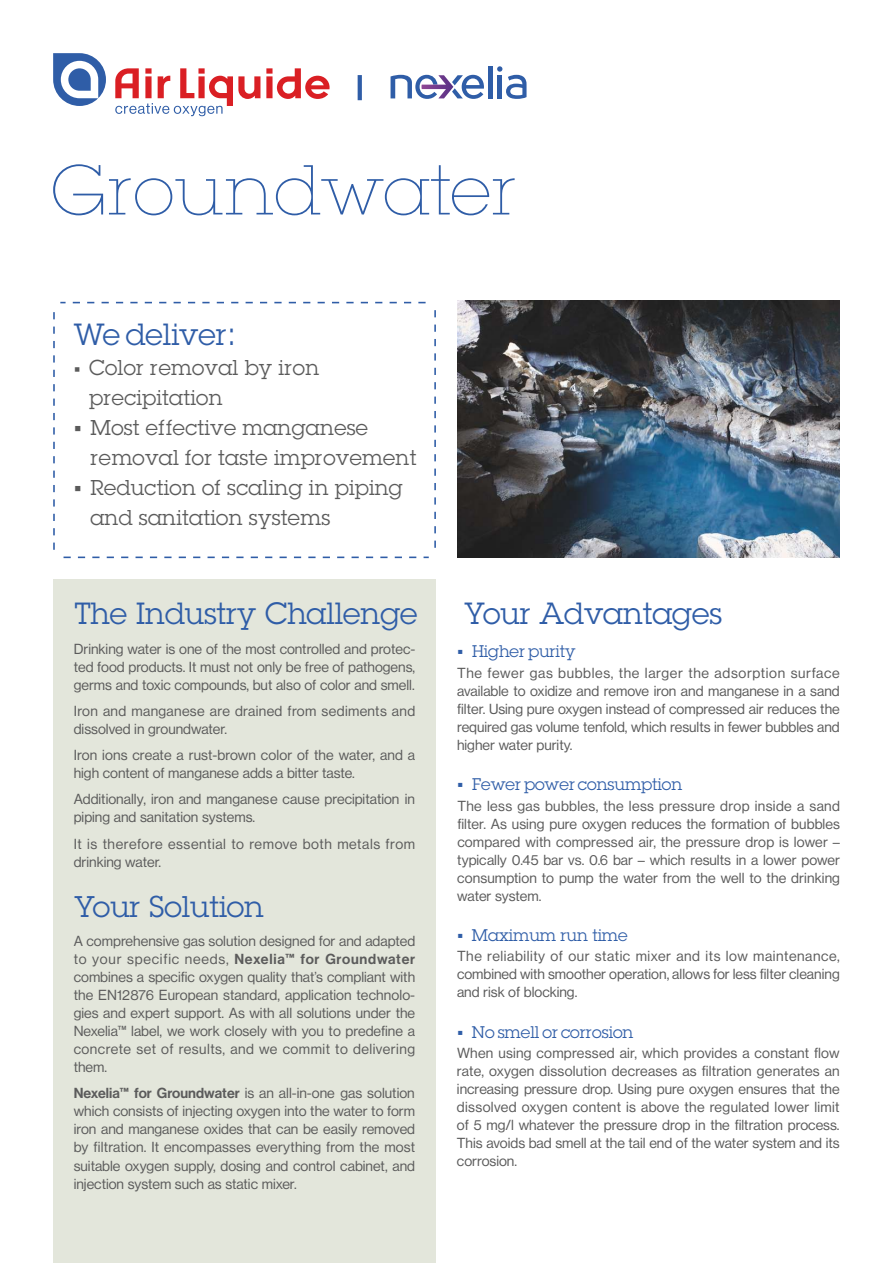
<style>
.page{position:relative;width:893px;height:1263px;background:#fff}
.page>*{position:absolute;margin:0;border:0;box-sizing:border-box;transform-origin:0 0}
.t1{font:200 69px "Lubalin Graph PCS";color:#2f5da7}
.t2{font:30px "Lubalin Graph PCS";color:#2f5da7}
.t3{font:29.25px "Lubalin Graph PCS";color:#2f5da7}
.t4{font:21px/30px "Lubalin Graph PCS";letter-spacing:.015em;color:#5b5b5b}
.t5{font:16.5px "Lubalin Graph PCS";color:#2f5da7}
.t6{font:14.25px/18px "N Haas Grotesk DS Pro 55 Rg";color:#5b5b5b;text-align:justify}
.t7{font:14.25px/18px "N Haas Grotesk DS Pro 55 Rg";letter-spacing:.025em;color:#5b5b5b}
.t8{font:14.25px/18px "N Haas Grotesk DS Pro 55 Rg";letter-spacing:.035em;color:#5b5b5b}
.t9{font:14.25px "N Haas Grotesk DS Pro 65 Md";letter-spacing:.055em;color:#5b5b5b}
.s1{font-size:34.5px}
.s2{font-family:"N Haas Grotesk DS Pro 55 Rg"}
.s3{font-family:"N Haas Grotesk DS Pro 65 Md"}
</style>
<div class="page">
<svg style="left:53px;top:53px;width:53px;height:53px"></svg>
<svg style="left:266px;top:68px;width:64px;height:31px"></svg>
<svg style="left:115px;top:68px;width:145px;height:48px"></svg>
<div style="left:53px;top:579px;width:383px;height:684px;background:#e3e6db"></div>
<svg style="left:53px;top:312px;width:2px;height:238px"></svg>
<svg style="left:64px;top:556px;width:365px;height:2px"></svg>
<svg style="left:434px;top:310px;width:2px;height:238px"></svg>
<svg style="left:60px;top:302px;width:366px;height:1px"></svg>
<div style="left:488px;top:66px;width:5px;height:32px;background:#2f5da7"></div>
<svg style="left:497px;top:66px;width:30px;height:33px"></svg>
<svg style="left:391px;top:75px;width:93px;height:24px"></svg>
<svg style="left:358px;top:75px;width:4px;height:25px"></svg>
<img style="left:457px;top:301px;width:383px;height:256px">
<h1 class="t1" style="left:51px;top:165px;width:466px">Groundwater</h1>
<h2 class="t2" style="left:74px;top:324px;width:165px">We deliver<span class="s1">:</span></h2>
<h3 class="t4" style="left:89px;top:355px;width:231px;text-indent:-16px">▪ Color removal by iron precipitation</h3>
<h3 class="t4" style="left:90px;top:415px;width:328px;text-indent:-17px">▪ Most effective manganese removal for taste improvement</h3>
<h3 class="t4" style="left:90px;top:475px;width:314px;text-indent:-17px">▪ Reduction of scaling in piping and sanitation systems</h3>
<h2 class="t2" style="left:74px;top:602px;width:345px">The Industry Challenge</h2>
<p class="t6" style="left:74px;top:641px;width:343px">Drinking water is one of the most controlled and protec&shy;ted food products. It must not only be free of pathogens, germs and toxic compounds, but also of color and smell.</p>
<p class="t7" style="left:74px;top:703px;width:343px">Iron and manganese are drained from sediments and dissolved in groundwater.</p>
<p class="t6" style="left:74px;top:747px;width:343px">Iron ions create a rust-brown color of the water, and a high content of manganese adds a bitter taste.</p>
<p class="t6" style="left:74px;top:791px;width:343px">Additionally, iron and manganese cause precipitation in piping and sanitation systems.</p>
<p class="t8" style="left:74px;top:836px;width:343px">It is therefore essential to remove both metals from drinking water.</p>
<h3 class="t3" style="left:74px;top:896px;width:191px">Your Solution</h3>
<p class="t6" style="left:74px;top:933px;width:343px">A comprehensive gas solution designed for and adapted</p>
<p class="t9" style="left:74px;top:953px;width:343px"><span class="s2">to your specific needs,</span> Nexelia™ for Groundwater</p>
<p class="t6" style="left:74px;top:969px;width:343px">combines a specific oxygen quality that’s compliant with the EN12876 European standard, application technolo&shy;gies and expert support. As with all solutions under the Nexelia™ label, we work closely with you to predefine a concrete set of results, and we commit to delivering them.</p>
<p class="t6" style="left:74px;top:1085px;width:343px"><span class="s3">Nexelia™ for Groundwater</span> is an all-in-one gas solution which consists of injecting oxygen into the water to form iron and manganese oxides that can be easily removed by filtration. It encompasses everything from the most suitable oxygen supply, dosing and control cabinet, and injection system such as static mixer.</p>
<h2 class="t2" style="left:465px;top:602px;width:259px">Your Advantages</h2>
<p class="t5" style="left:457px;top:646px;width:120px">▪ Higher purity</p>
<p class="t6" style="left:457px;top:665px;width:384px">The fewer gas bubbles, the larger the adsorption surface available to oxidize and remove iron and manganese in a sand filter. Using pure oxygen instead of compressed air reduces the required gas volume tenfold, which results in fewer bubbles and higher water purity.</p>
<p class="t5" style="left:457px;top:778px;width:227px">▪ Fewer power consumption</p>
<p class="t6" style="left:457px;top:797px;width:384px">The less gas bubbles, the less pressure drop inside a sand filter. As using pure oxygen reduces the formation of bubbles compared with compressed air, the pressure drop is lower – typically 0.45 bar vs. 0.6 bar – which results in a lower power consumption to pump the water from the well to the drinking water system.</p>
<p class="t5" style="left:457px;top:929px;width:172px">▪ Maximum run time</p>
<p class="t6" style="left:457px;top:948px;width:384px">The reliability of our static mixer and its low maintenance, combined with smoother operation, allows for less filter cleaning and risk of blocking.</p>
<p class="t5" style="left:457px;top:1026px;width:178px">▪ No smell or corrosion</p>
<p class="t6" style="left:457px;top:1045px;width:384px">When using compressed air, which provides a constant flow rate, oxygen dissolution decreases as filtration generates an increasing pressure drop. Using pure oxygen ensures that the dissolved oxygen content is above the regulated lower limit of 5 mg/l whatever the pressure drop in the filtration process.<br>This avoids bad smell at the tail end of the water system and its corrosion.</p>
</div>
